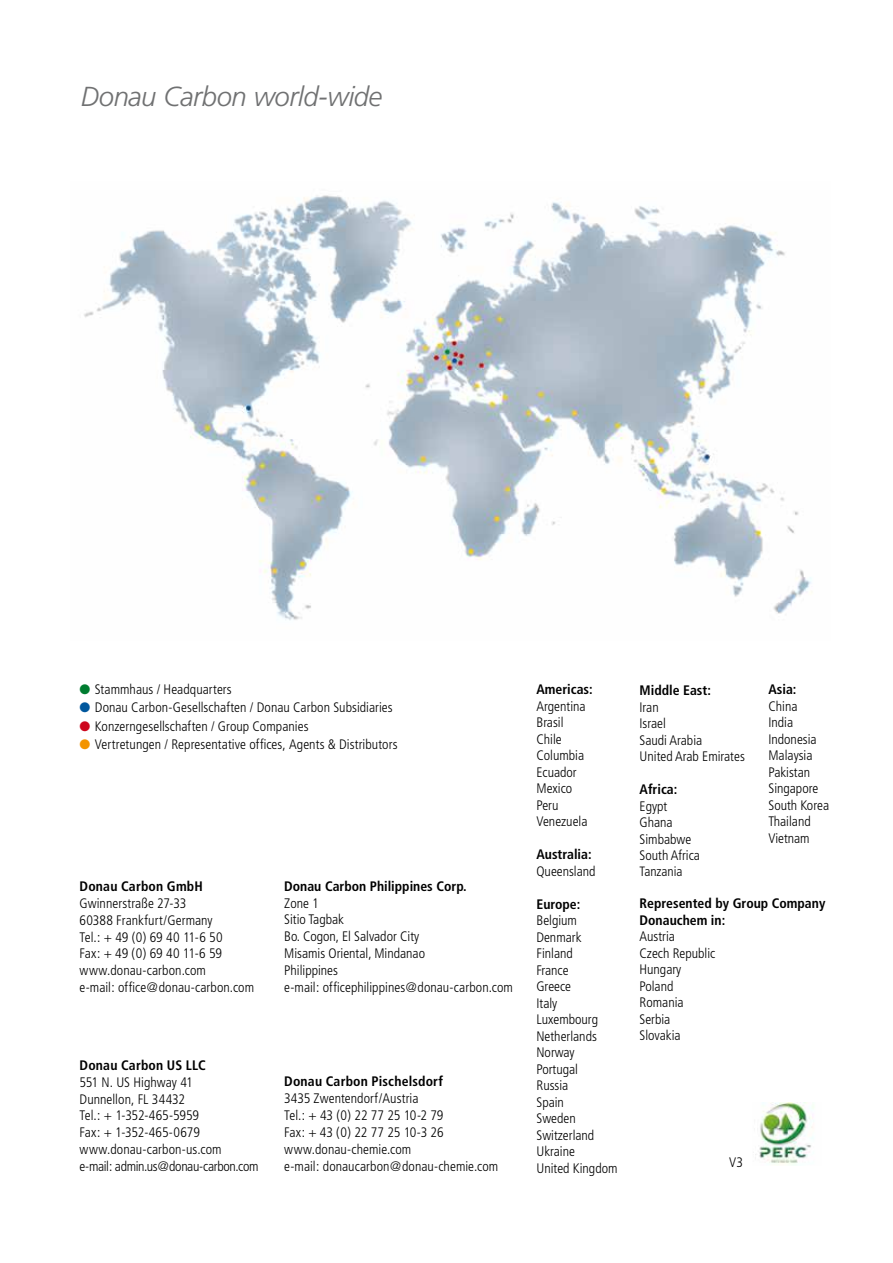
<style>
.page{position:relative;width:893px;height:1263px;background:#fff}
.page>*{position:absolute;margin:0;border:0;box-sizing:border-box;transform-origin:0 0}
.t1{font:italic 300 27.45px "Frutiger";letter-spacing:-.02em;color:#707172}
.t2{font:300 condensed 13.8px/16.5px "Frutiger";color:#000}
.t3{font:700 condensed 13.8px/16.5px "Frutiger";color:#000}
.t4{font:300 condensed 13.5px "Frutiger";color:#000}
.s1{color:#007c30}
.s2{color:#00579d}
.s3{color:#cd071e}
.s4{color:#f39400}
</style>
<div class="page">
<img style="left:755px;top:1103px;width:59px;height:61px">
<img style="left:84px;top:195px;width:728px;height:425px">
<h1 class="t1" style="left:81px;top:81px;width:303px">Donau Carbon world-wide</h1>
<p class="t2" style="left:80px;top:681px;width:154px"><span class="s1">●</span> Stammhaus / Headquarters</p>
<p class="t2" style="left:80px;top:699px;width:315px"><span class="s2">●</span> Donau Carbon-Gesellschaften / Donau Carbon Subsidiaries</p>
<p class="t2" style="left:80px;top:718px;width:231px"><span class="s3">●</span> Konzerngesellschaften / Group Companies</p>
<p class="t2" style="left:80px;top:736px;width:320px"><span class="s4">●</span> Vertretungen / Representative offices, Agents &amp; Distributors</p>
<p class="t3" style="left:80px;top:878px;width:125px">Donau Carbon GmbH</p>
<p class="t2" style="left:80px;top:895px;width:176px">Gwinnerstraße 27-33<br>60388 Frankfurt/Germany<br>Tel.: + 49 (0) 69 40 11-6 50<br>Fax: + 49 (0) 69 40 11-6 59 www.donau-carbon.com<br>e-mail: office@donau-carbon.com</p>
<p class="t3" style="left:80px;top:1057px;width:128px">Donau Carbon US LLC</p>
<p class="t2" style="left:80px;top:1074px;width:180px">551 N. US Highway 41<br>Dunnellon, FL 34432<br>Tel.: + 1-352-465-5959<br>Fax: + 1-352-465-0679 www.donau-carbon-us.com<br>e-mail: admin.us@donau-carbon.com</p>
<p class="t3" style="left:284px;top:878px;width:184px">Donau Carbon Philippines Corp.</p>
<p class="t2" style="left:284px;top:895px;width:230px">Zone 1<br>Sitio Tagbak<br>Bo. Cogon, El Salvador City<br>Misamis Oriental, Mindanao<br>Philippines<br>e-mail: officephilippines@donau-carbon.com</p>
<p class="t3" style="left:284px;top:1073px;width:160px">Donau Carbon Pischelsdorf</p>
<p class="t2" style="left:284px;top:1090px;width:216px">3435 Zwentendorf/Austria<br>Tel.: + 43 (0) 22 77 25 10-2 79<br>Fax: + 43 (0) 22 77 25 10-3 26 www.donau-chemie.com<br>e-mail: donaucarbon@donau-chemie.com</p>
<p class="t3" style="left:536px;top:681px;width:58px">Americas:</p>
<p class="t2" style="left:536px;top:698px;width:52px">Argentina<br>Brasil<br>Chile<br>Columbia<br>Ecuador<br>Mexico<br>Peru<br>Venezuela</p>
<p class="t3" style="left:536px;top:846px;width:57px">Australia:</p>
<p class="t2" style="left:536px;top:863px;width:61px">Queensland</p>
<p class="t3" style="left:536px;top:896px;width:45px">Europe:</p>
<p class="t2" style="left:536px;top:912px;width:83px">Belgium<br>Denmark<br>Finland<br>France<br>Greece<br>Italy<br>Luxembourg<br>Netherlands<br>Norway<br>Portugal<br>Russia<br>Spain<br>Sweden<br>Switzerland<br>Ukraine<br>United Kingdom</p>
<p class="t3" style="left:640px;top:682px;width:73px">Middle East:</p>
<p class="t2" style="left:640px;top:699px;width:107px">Iran<br>Israel<br>Saudi Arabia<br>United Arab Emirates</p>
<p class="t3" style="left:640px;top:781px;width:39px">Africa:</p>
<p class="t2" style="left:640px;top:798px;width:62px">Egypt<br>Ghana<br>Simbabwe<br>South Africa</p>
<p class="t4" style="left:640px;top:864px;width:44px">Tanzania</p>
<p class="t3" style="left:768px;top:681px;width:30px">Asia:</p>
<p class="t2" style="left:768px;top:698px;width:62px">China<br>India<br>Indonesia<br>Malaysia<br>Pakistan<br>Singapore<br>South Korea<br>Thailand<br>Vietnam</p>
<p class="t3" style="left:640px;top:895px;width:187px">Represented by Group Company<br>Donauchem in:</p>
<p class="t2" style="left:640px;top:928px;width:77px">Austria<br>Czech Republic<br>Hungary<br>Poland<br>Romania<br>Serbia<br>Slovakia</p>
<p class="t2" style="left:729px;top:1154px;width:15px">V3</p>
</div>
